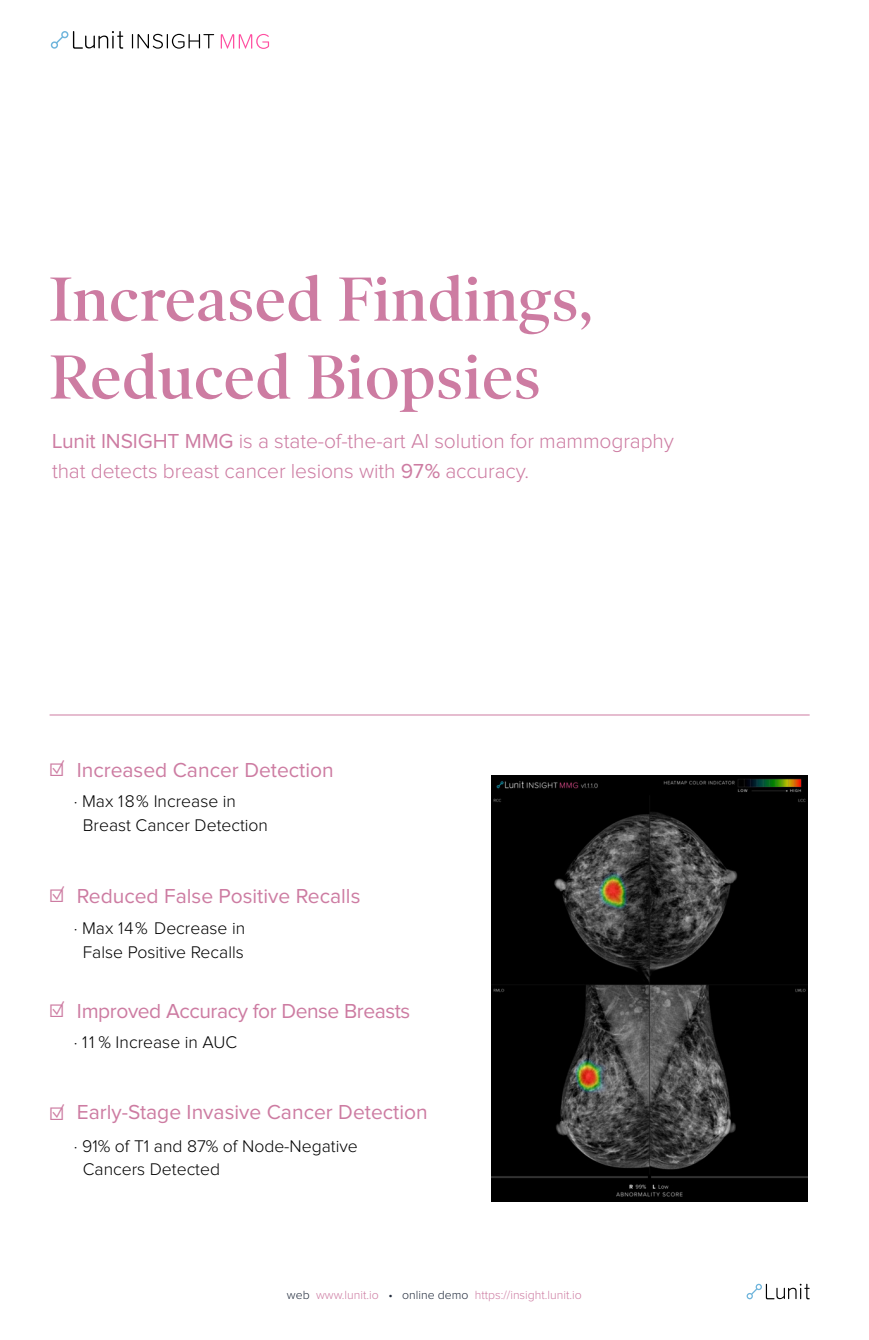
<style>
.page{position:relative;width:869px;height:1340px;background:#fff}
.page>*{position:absolute;margin:0;border:0;box-sizing:border-box;transform-origin:0 0}
.t1{font:600 63px/77.9px "Poynter OS Disp";letter-spacing:.01em;color:#cd7ca2}
.t2{font:300 21px/29.8px "Proxima Nova";letter-spacing:-.005em;color:#cd7ca2}
.t3{font:21px "Proxima Nova";color:#cd7ca2}
.t4{font:21px "Proxima Nova";letter-spacing:-.02em;color:#cd7ca2}
.t5{font:300 17.5px/23.6px "Proxima Nova";color:#000}
.t6{font:300 12.25px "Proxima Nova";color:#cd7ca2}
.s1{font-weight:400}
.s2{font-weight:500}
.s3{font-size:21.88px}
.s4{color:#232c3d}
</style>
<div class="page">
<hr style="left:50px;top:714px;width:759px;height:1px;background:#cd7ca2">
<svg style="left:746px;top:1283px;width:63px;height:16px"></svg>
<svg style="left:51px;top:31px;width:72px;height:18px"></svg>
<svg style="left:221px;top:34px;width:48px;height:15px"></svg>
<svg style="left:132px;top:34px;width:82px;height:15px"></svg>
<img style="left:491px;top:775px;width:316px;height:425px">
<h1 class="t1" style="left:50px;top:260px;width:545px">Increased Findings,<br>Reduced Biopsies</h1>
<p class="t2" style="left:52px;top:427px;width:623px"><span class="s1">Lunit INSIGHT MMG</span> is a state-of-the-art AI solution for mammography that detects breast cancer lesions with <span class="s1">97</span><span class="s2">%</span> accuracy.</p>
<p class="t3" style="left:50px;top:760px;width:285px"><span class="s3">☑</span> Increased Cancer Detection</p>
<p class="t5" style="left:83px;top:790px;width:187px;text-indent:-9px">· Max 18% Increase in<br>Breast Cancer Detection</p>
<p class="t3" style="left:50px;top:886px;width:312px"><span class="s3">☑</span> Reduced False Positive Recalls</p>
<p class="t5" style="left:74px;top:917px;width:173px;text-align:center">· Max 14% Decrease in<br>False Positive Recalls</p>
<p class="t4" style="left:50px;top:1001px;width:362px"><span class="s3">☑</span> Improved Accuracy for Dense Breasts</p>
<p class="t5" style="left:74px;top:1031px;width:165px">· 11 % Increase in AUC</p>
<p class="t3" style="left:50px;top:1102px;width:379px"><span class="s3">☑</span> Early-Stage Invasive Cancer Detection</p>
<p class="t5" style="left:83px;top:1134px;width:276px;text-indent:-9px">· 91% of T1 and 87% of Node-Negative<br>Cancers Detected</p>
<p class="t6" style="left:287px;top:1289px;width:296px"><span class="s4">web</span> www.lunit.io <span class="s4">• online demo</span> https://insight.lunit.io</p>
</div>
